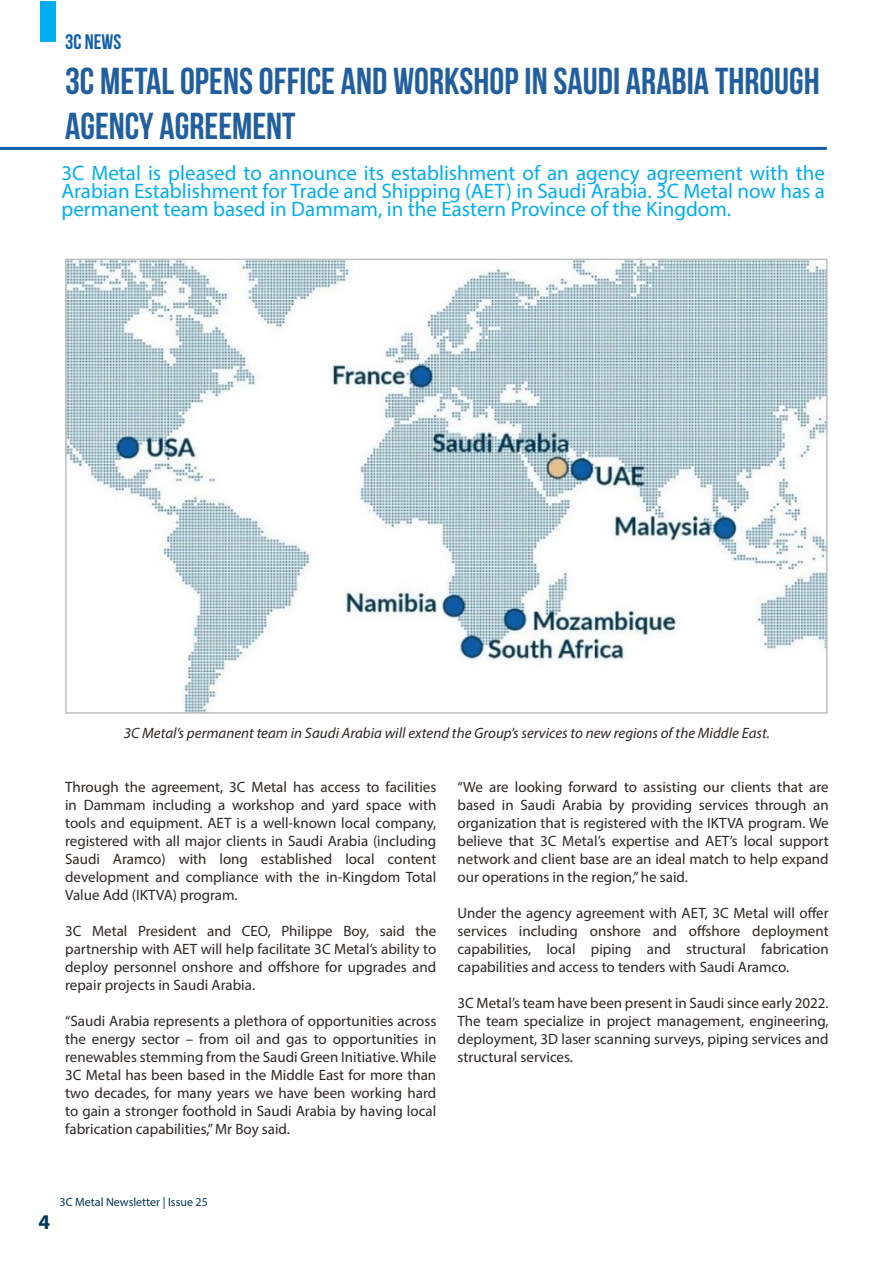
<style>
.page{position:relative;width:893px;height:1263px;background:#fff}
.page>*{position:absolute;margin:0;border:0;box-sizing:border-box;transform-origin:0 0}
.t1{font:700 37.5px/45px "Bebas Neue";color:#215e9e}
.t2{font:21px/18px "Myriad Pro";color:#00aeef;text-align:justify}
.t3{font:700 21px "Bebas Neue";color:#0e5ea9}
.t4{font:700 21px "Myriad Pro";color:#003754}
.t5{font:15px/18px "Myriad Pro";color:#2d2724;text-align:justify}
.t6{font:italic 15px "Myriad Pro";color:#2d2724}
.t7{font:12px "Myriad Pro";color:#003754}
</style>
<div class="page">
<hr style="left:0;top:147px;width:827px;height:3px;background:#0e5ea9">
<div style="left:40px;top:1px;width:16px;height:40px;background:#00aeef"></div>
<img style="left:68px;top:262px;width:757px;height:449px">
<div style="left:65px;top:259px;width:763px;height:455px;border:2px solid #bcbec0"></div>
<h2 class="t3" style="left:65px;top:31px;width:58px">3C NEWS</h2>
<h1 class="t1" style="left:65px;top:58px;width:756px">3C METAL OPENS OFFICE AND WORKSHOP IN SAUDI ARABIA THROUGH<br>AGENCY AGREEMENT</h1>
<p class="t2" style="left:61px;top:164px;width:765px">3C Metal is pleased to announce its establishment of an agency agreement with the Arabian Establishment for Trade and Shipping (AET) in Saudi Arabia. 3C Metal now has a permanent team based in Dammam, in the Eastern Province of the Kingdom.</p>
<p class="t6" style="left:124px;top:724px;width:648px">3C Metal’s permanent team in Saudi Arabia will extend the Group’s services to new regions of the Middle East.</p>
<p class="t5" style="left:65px;top:778px;width:373px">Through the agreement, 3C Metal has access to facilities in Dammam including a workshop and yard space with tools and equipment. AET is a well-known local company, registered with all major clients in Saudi Arabia (including Saudi Aramco) with long established local content development and compliance with the in-Kingdom Total Value Add (IKTVA) program.</p>
<p class="t5" style="left:65px;top:922px;width:373px">3C Metal President and CEO, Philippe Boy, said the partnership with AET will help facilitate 3C Metal’s ability to deploy personnel onshore and offshore for upgrades and repair projects in Saudi Arabia.</p>
<p class="t5" style="left:65px;top:1012px;width:373px">“Saudi Arabia represents a plethora of opportunities across the energy sector – from oil and gas to opportunities in renewables stemming from the Saudi Green Initiative. While 3C Metal has been based in the Middle East for more than two decades, for many years we have been working hard to gain a stronger foothold in Saudi Arabia by having local fabrication capabilities,” Mr Boy said.</p>
<p class="t5" style="left:458px;top:778px;width:373px">“We are looking forward to assisting our clients that are based in Saudi Arabia by providing services through an organization that is registered with the IKTVA program. We believe that 3C Metal’s expertise and AET’s local support network and client base are an ideal match to help expand our operations in the region,” he said.</p>
<p class="t5" style="left:458px;top:904px;width:373px">Under the agency agreement with AET, 3C Metal will offer services including onshore and offshore deployment capabilities, local piping and structural fabrication capabilities and access to tenders with Saudi Aramco.</p>
<p class="t5" style="left:458px;top:994px;width:373px">3C Metal’s team have been present in Saudi since early 2022.<br>The team specialize in project management, engineering, deployment, 3D laser scanning surveys, piping services and structural services.</p>
<h2 class="t4" style="left:39px;top:1208px;width:13px">4</h2>
<p class="t7" style="left:60px;top:1195px;width:150px">3C Metal Newsletter | Issue 25</p>
</div>
